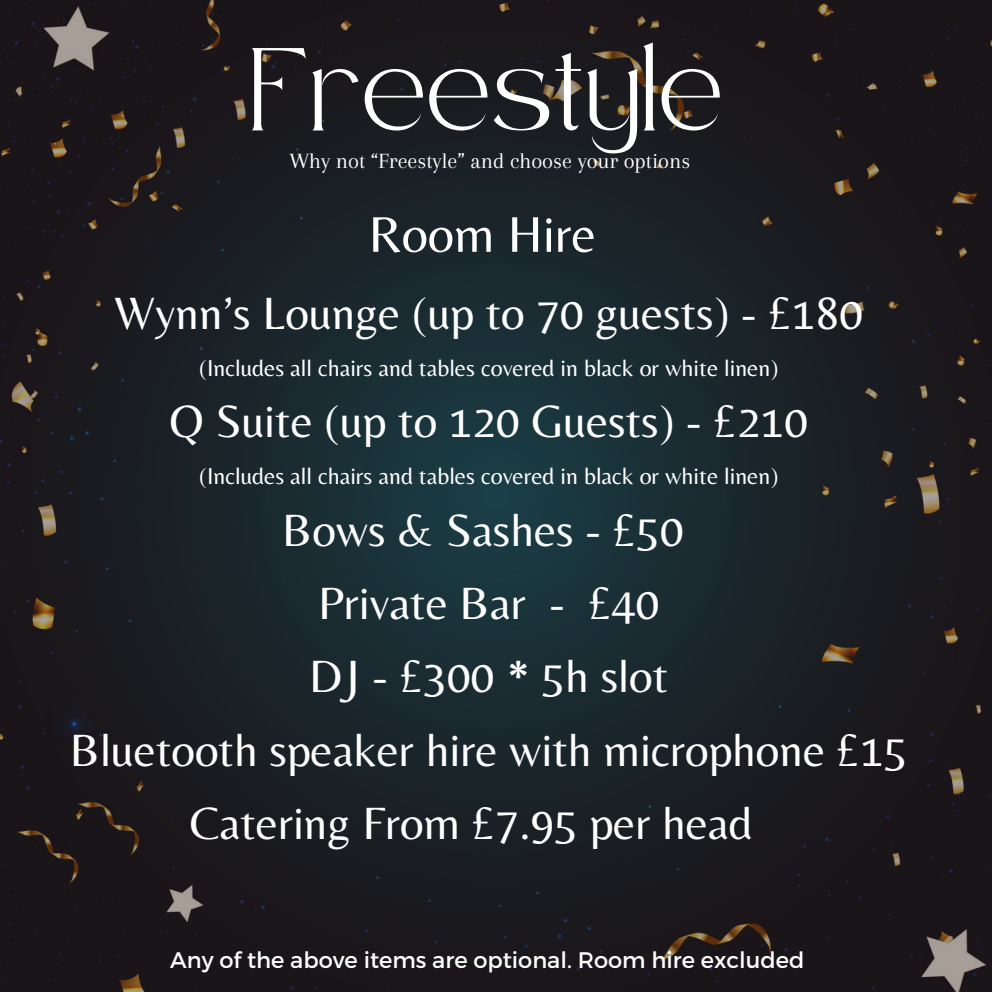
<style>
.page{position:relative;width:992px;height:992px;background:#fff}
.page>*{position:absolute;margin:0;border:0;box-sizing:border-box;transform-origin:0 0}
.t1{font:57.5px "Safira March";letter-spacing:.04em;color:#fff}
.t2{font:52px "Belleza";color:#fff}
.t3{font:47px "Belleza";color:#fff}
.t4{font:24px "Belleza";color:#fff}
.t5{font:22.5px "Montserrat";color:#fff}
.t6{font:22.5px "Arapey";color:#fff}
</style>
<div class="page">
<img style="left:0;top:0;width:992px;height:992px">
<p class="t1" style="left:250px;top:77px;width:473px">Freestyle</p>
<p class="t6" style="left:289px;top:149px;width:402px">Why not “Freestyle” and choose your options</p>
<p class="t2" style="left:369px;top:204px;width:229px">Room Hire</p>
<p class="t3" style="left:115px;top:285px;width:750px">Wynn’s Lounge (up to 70 guests) - £180</p>
<p class="t4" style="left:199px;top:353px;width:581px">(Includes all chairs and tables covered in black or white linen)</p>
<p class="t3" style="left:170px;top:394px;width:640px">Q Suite (up to 120 Guests) - £210</p>
<p class="t4" style="left:199px;top:462px;width:581px">(Includes all chairs and tables covered in black or white linen)</p>
<p class="t3" style="left:282px;top:502px;width:403px">Bows &amp; Sashes - £50</p>
<p class="t3" style="left:318px;top:576px;width:343px">Private Bar - £40</p>
<p class="t3" style="left:309px;top:649px;width:361px">DJ - £300 * 5h slot</p>
<p class="t3" style="left:70px;top:722px;width:839px">Bluetooth speaker hire with microphone £15</p>
<p class="t3" style="left:190px;top:795px;width:564px">Catering From £7.95 per head</p>
<p class="t5" style="left:170px;top:945px;width:636px">Any of the above items are optional. Room hire excluded</p>
</div>
